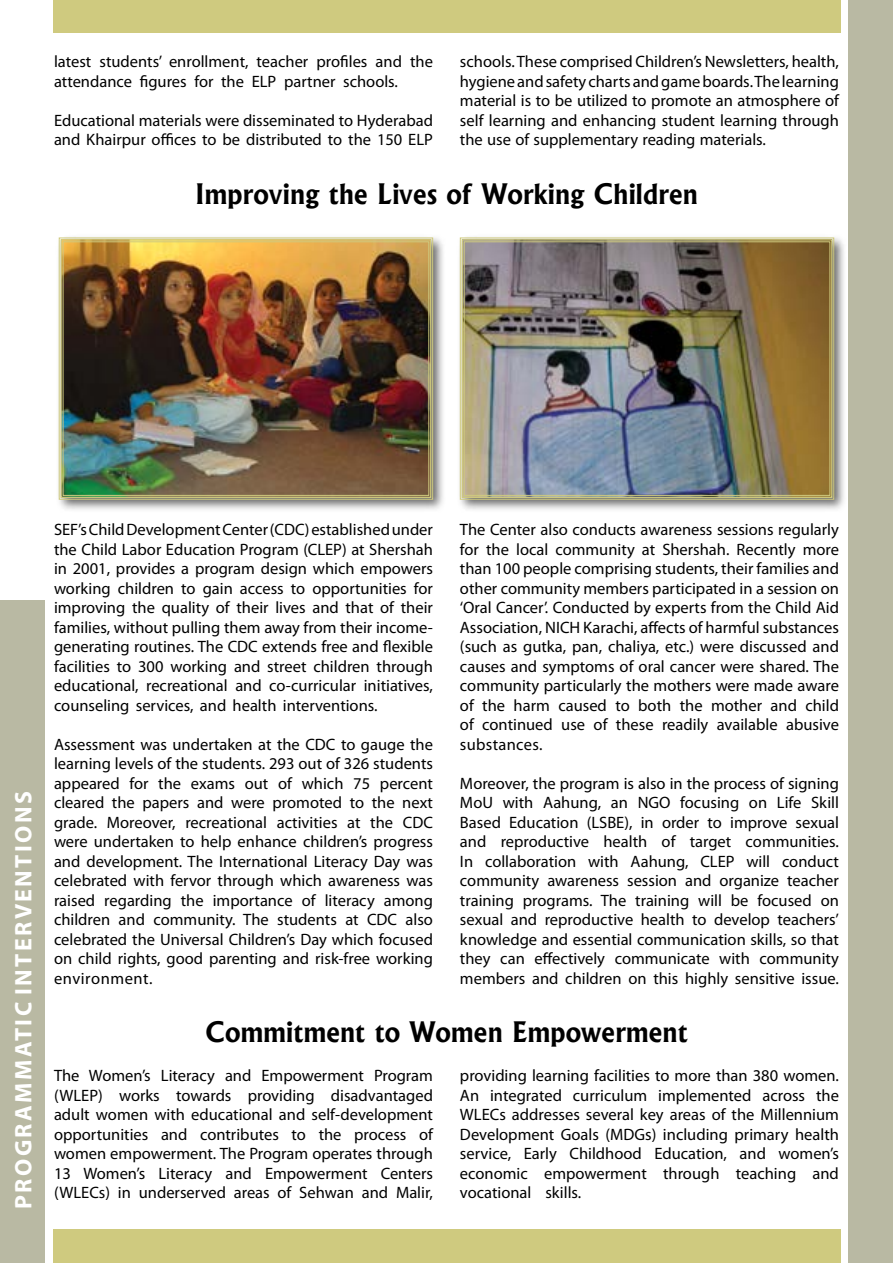
<style>
.page{position:relative;width:893px;height:1263px;background:#fff}
.page>*{position:absolute;margin:0;border:0;box-sizing:border-box;transform-origin:0 0}
.t1{font:700 27px "Albertus";letter-spacing:.01em;color:#000}
.t2{font:700 24px "Myriad Pro";letter-spacing:.1em;color:#fff}
.t3{font:16.5px/19.5px "Myriad Pro";color:#000;text-align:justify}
</style>
<div class="page">
<div style="left:0;top:600px;width:45px;height:663px;background:#b9b9a3"></div>
<div style="left:848px;top:0;width:45px;height:1263px;background:#b9b9a3"></div>
<div style="left:53px;top:0;width:787px;height:33px;background:#cfca7f"></div>
<div style="left:53px;top:1230px;width:787px;height:33px;background:#cfca7f"></div>
<div style="left:456px;top:234px;width:390px;height:279px;background:#000;opacity:.6"></div>
<img style="left:460px;top:237px;width:374px;height:263px">
<div style="left:462px;top:239px;width:370px;height:259px;border:1px solid #cfca7f"></div>
<div style="left:464px;top:241px;width:366px;height:255px;border:1px solid #cfca7f"></div>
<div style="left:55px;top:234px;width:390px;height:279px;background:#000;opacity:.6"></div>
<img style="left:59px;top:237px;width:374px;height:263px">
<div style="left:61px;top:239px;width:370px;height:259px;border:1px solid #cfca7f"></div>
<div style="left:63px;top:241px;width:366px;height:255px;border:1px solid #cfca7f"></div>
<p class="t3" style="left:54px;top:52px;width:380px">latest students’ enrollment, teacher profiles and the attendance figures for the ELP partner schools.</p>
<p class="t3" style="left:54px;top:110px;width:380px">Educational materials were disseminated to Hyderabad and Khairpur offices to be distributed to the 150 ELP</p>
<p class="t3" style="left:460px;top:52px;width:380px">schools. These comprised Children’s Newsletters, health, hygiene and safety charts and game boards. The learning material is to be utilized to promote an atmosphere of self learning and enhancing student learning through the use of supplementary reading materials.</p>
<h1 class="t1" style="left:195px;top:177px;width:504px">Improving the Lives of Working Children</h1>
<h2 class="t2" style="left:8px;top:1209px;width:419px;rotate:-90deg">PROGRAMMATIC INTERVENTIONS</h2>
<p class="t3" style="left:54px;top:520px;width:381px">SEF’s Child Development Center (CDC) established under the Child Labor Education Program (CLEP) at Shershah in 2001, provides a program design which empowers working children to gain access to opportunities for improving the quality of their lives and that of their families, without pulling them away from their income&shy;generating routines. The CDC extends free and flexible facilities to 300 working and street children through educational, recreational and co-curricular initiatives, counseling services, and health interventions.</p>
<p class="t3" style="left:54px;top:734px;width:381px">Assessment was undertaken at the CDC to gauge the learning levels of the students. 293 out of 326 students appeared for the exams out of which 75 percent cleared the papers and were promoted to the next grade. Moreover, recreational activities at the CDC were undertaken to help enhance children’s progress and development. The International Literacy Day was celebrated with fervor through which awareness was raised regarding the importance of literacy among children and community. The students at CDC also celebrated the Universal Children’s Day which focused on child rights, good parenting and risk-free working environment.</p>
<p class="t3" style="left:460px;top:520px;width:381px">The Center also conducts awareness sessions regularly for the local community at Shershah. Recently more than 100 people comprising students, their families and other community members participated in a session on ‘Oral Cancer’. Conducted by experts from the Child Aid Association, NICH Karachi, affects of harmful substances (such as gutka, pan, chaliya, etc.) were discussed and causes and symptoms of oral cancer were shared. The community particularly the mothers were made aware of the harm caused to both the mother and child of continued use of these readily available abusive substances.</p>
<p class="t3" style="left:460px;top:773px;width:380px">Moreover, the program is also in the process of signing MoU with Aahung, an NGO focusing on Life Skill Based Education (LSBE), in order to improve sexual and reproductive health of target communities.<br>In collaboration with Aahung, CLEP will conduct community awareness session and organize teacher training programs. The training will be focused on sexual and reproductive health to develop teachers’ knowledge and essential communication skills, so that they can effectively communicate with community members and children on this highly sensitive issue.</p>
<h1 class="t1" style="left:205px;top:1015px;width:484px">Commitment to Women Empowerment</h1>
<p class="t3" style="left:54px;top:1066px;width:380px">The Women’s Literacy and Empowerment Program (WLEP) works towards providing disadvantaged adult women with educational and self-development opportunities and contributes to the process of women empowerment. The Program operates through 13 Women’s Literacy and Empowerment Centers (WLECs) in underserved areas of Sehwan and Malir,</p>
<p class="t3" style="left:460px;top:1066px;width:380px">providing learning facilities to more than 380 women.<br>An integrated curriculum implemented across the WLECs addresses several key areas of the Millennium Development Goals (MDGs) including primary health service, Early Childhood Education, and women’s economic empowerment through teaching and vocational skills.</p>
</div>
